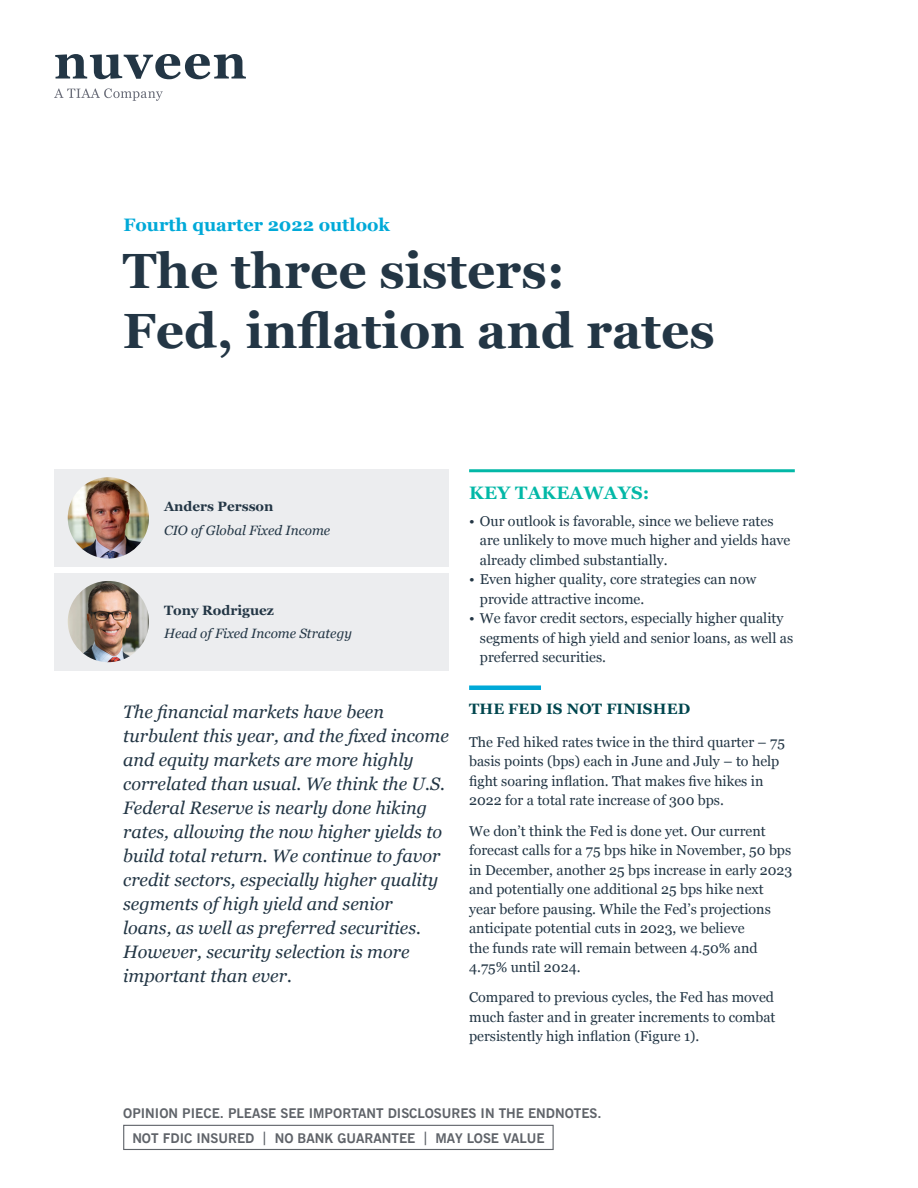
<style>
.page{position:relative;width:918px;height:1188px;background:#fff}
.page>*{position:absolute;margin:0;border:0;box-sizing:border-box;transform-origin:0 0}
.Headline{font:700 49.5px/59.4px "Georgia";color:#233645}
.Intro_Copy{font:italic 18px/24px "Georgia";color:#233645}
.Date{font:700 18px "Georgia";color:#00a9d8}
.Subhead-Summary{font:700 18px "Georgia";letter-spacing:.01em;color:#03b8a7}
.Subhead_1{font:700 15px "Georgia";letter-spacing:.01em;color:#00464e}
.Body{font:14.25px/19.5px "Georgia";color:#233645}
.t1{font:700 13.5px/24.9px "News Gothic BT";color:#5f6369}
.Bio_Title{font:italic 13.5px "Georgia";color:#233645}
.Bio_Name{font:700 13.5px "Georgia";color:#233645}
</style>
<div class="page">
<hr style="left:469px;top:469px;width:326px;height:3px;background:#03b8a7">
<div style="left:469px;top:685px;width:72px;height:5px;background:#00a9d8"></div>
<div style="left:54px;top:469px;width:395px;height:98px;background:#ecedef"></div>
<div style="left:54px;top:573px;width:395px;height:97px;background:#ecedef"></div>
<img style="left:68px;top:477px;width:81px;height:82px;border-radius:41px">
<img style="left:68px;top:581px;width:81px;height:81px;border-radius:41px">
<svg style="left:55px;top:54px;width:191px;height:25px"></svg>
<svg style="left:54px;top:88px;width:109px;height:13px"></svg>
<div style="left:123px;top:1125px;width:431px;height:25px;border:1px solid #5f6369"></div>
<p class="Date" style="left:123px;top:211px;width:268px">Fourth quarter 2022 outlook</p>
<p class="Headline" style="left:123px;top:239px;width:594px">The three sisters:<br>Fed, inflation and rates</p>
<p class="Bio_Name" style="left:164px;top:497px;width:111px">Anders Persson</p>
<p class="Bio_Title" style="left:164px;top:520px;width:168px">CIO of Global Fixed Income</p>
<p class="Bio_Name" style="left:164px;top:600px;width:111px">Tony Rodriguez</p>
<p class="Bio_Title" style="left:164px;top:624px;width:189px">Head of Fixed Income Strategy</p>
<p class="Intro_Copy" style="left:123px;top:699px;width:327px">The financial markets have been turbulent this year, and the fixed income and equity markets are more highly correlated than usual. We think the U.S.<br>Federal Reserve is nearly done hiking rates, allowing the now higher yields to build total return. We continue to favor credit sectors, especially higher quality segments of high yield and senior<br>loans, as well as preferred securities.<br>However, security selection is more important than ever.</p>
<p class="Subhead-Summary" style="left:469px;top:479px;width:182px">KEY TAKEAWAYS:</p>
<p class="Body" style="left:480px;top:510px;width:312px;text-indent:-11px">• Our outlook is favorable, since we believe rates are unlikely to move much higher and yields have already climbed substantially.</p>
<p class="Body" style="left:480px;top:569px;width:278px;text-indent:-11px">• Even higher quality, core strategies can now provide attractive income.</p>
<p class="Body" style="left:480px;top:608px;width:315px;text-indent:-11px">• We favor credit sectors, especially higher quality segments of high yield and senior loans, as well as preferred securities.</p>
<p class="Subhead_1" style="left:469px;top:697px;width:223px">THE FED IS NOT FINISHED</p>
<p class="Body" style="left:469px;top:732px;width:317px">The Fed hiked rates twice in the third quarter – 75 basis points (bps) each in June and July – to help fight soaring inflation. That makes five hikes in 2022 for a total rate increase of 300 bps.</p>
<p class="Body" style="left:469px;top:820px;width:325px">We don’t think the Fed is done yet. Our current forecast calls for a 75 bps hike in November, 50 bps in December, another 25 bps increase in early 2023 and potentially one additional 25 bps hike next year before pausing. While the Fed’s projections anticipate potential cuts in 2023, we believe<br>the funds rate will remain between 4.50% and 4.75% until 2024.</p>
<p class="Body" style="left:469px;top:987px;width:308px;text-align:justify">Compared to previous cycles, the Fed has moved much faster and in greater increments to combat persistently high inflation (Figure 1).</p>
<p class="t1" style="left:132px;top:1101px;width:471px;text-indent:-9px">OPINION PIECE. PLEASE SEE IMPORTANT DISCLOSURES IN THE ENDNOTES.<br>NOT FDIC INSURED | NO BANK GUARANTEE | MAY LOSE VALUE</p>
</div>
